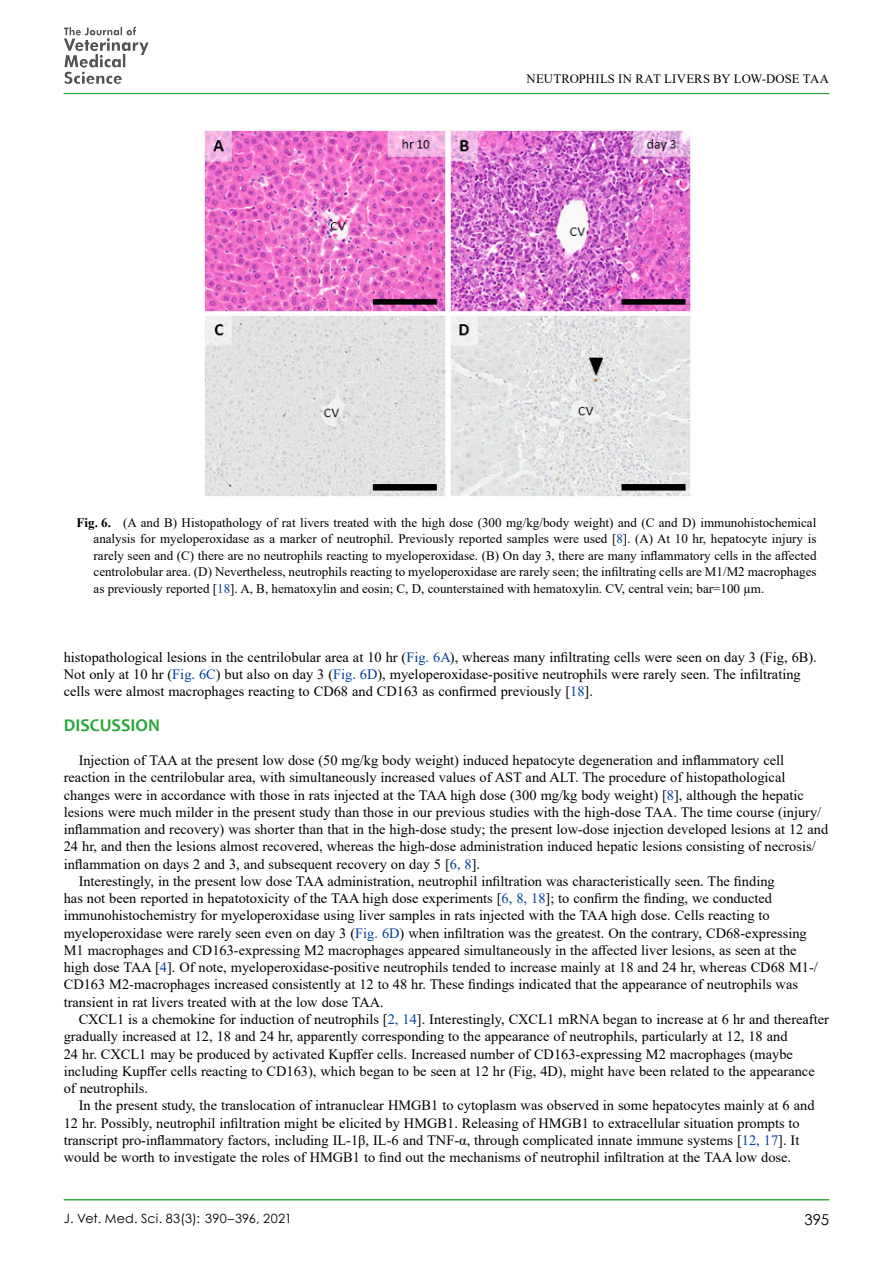
<style>
.page{position:relative;width:893px;height:1263px;background:#fff}
.page>*{position:absolute;margin:0;border:0;box-sizing:border-box;transform-origin:0 0}
.t1{font:700 18px "Candara";color:#2aa738}
.t2{font:15px "Century Gothic";color:#000}
.t3{font:14.25px/17.2px "Times New Roman";color:#000}
.t4{font:13.05px/16.5px "Times New Roman";color:#000;text-align:justify}
.t5{font:12.75px "Times New Roman";letter-spacing:.01em;color:#000}
.t6{font:12.75px "Century Gothic";letter-spacing:.015em;color:#000}
.s1{font-weight:700}
.s2{color:#003f98}
</style>
<div class="page">
<img style="left:64px;top:27px;width:74px;height:24px">
<hr style="left:64px;top:93px;width:765px;height:1px;background:#2aa738">
<hr style="left:64px;top:1199px;width:765px;height:1px;background:#2aa738">
<img style="left:204px;top:130px;width:489px;height:367px">
<p class="t5" style="left:526px;top:70px;width:304px">NEUTROPHILS IN RAT LIVERS BY LOW-DOSE TAA</p>
<p class="t4" style="left:94px;top:514px;width:724px;text-indent:-17px"><span class="s1">Fig. 6.</span> (A and B) Histopathology of rat livers treated with the high dose (300 mg/kg/body weight) and (C and D) immunohistochemical analysis for myeloperoxidase as a marker of neutrophil. Previously reported samples were used [<span class="s2">8</span>]. (A) At 10 hr, hepatocyte injury is rarely seen and (C) there are no neutrophils reacting to myeloperoxidase. (B) On day 3, there are many inflammatory cells in the affected centrolobular area. (D) Nevertheless, neutrophils reacting to myeloperoxidase are rarely seen; the infiltrating cells are M1/M2 macrophages as previously reported [<span class="s2">18</span>]. A, B, hematoxylin and eosin; C, D, counterstained with hematoxylin. CV, central vein; bar=100 µm.</p>
<p class="t3" style="left:64px;top:648px;width:755px">histopathological lesions in the centrilobular area at 10 hr (<span class="s2">Fig. 6A</span>), whereas many infiltrating cells were seen on day 3 (Fig, 6B).<br>Not only at 10 hr (<span class="s2">Fig. 6C</span>) but also on day 3 (<span class="s2">Fig. 6D</span>), myeloperoxidase-positive neutrophils were rarely seen. The infiltrating cells were almost macrophages reacting to CD68 and CD163 as confirmed previously [<span class="s2">18</span>].</p>
<p class="t1" style="left:64px;top:713px;width:98px">DISCUSSION</p>
<p class="t3" style="left:79px;top:751px;width:707px">Injection of TAA at the present low dose (50 mg/kg body weight) induced hepatocyte degeneration and inflammatory cell</p>
<p class="t3" style="left:64px;top:768px;width:723px">reaction in the centrilobular area, with simultaneously increased values of AST and ALT. The procedure of histopathological</p>
<p class="t3" style="left:64px;top:786px;width:742px">changes were in accordance with those in rats injected at the TAA high dose (300 mg/kg body weight) [<span class="s2">8</span>], although the hepatic</p>
<p class="t3" style="left:64px;top:803px;width:759px">lesions were much milder in the present study than those in our previous studies with the high-dose TAA. The time course (injury/</p>
<p class="t3" style="left:64px;top:820px;width:766px">inflammation and recovery) was shorter than that in the high-dose study; the present low-dose injection developed lesions at 12 and</p>
<p class="t3" style="left:64px;top:837px;width:753px">24 hr, and then the lesions almost recovered, whereas the high-dose administration induced hepatic lesions consisting of necrosis/</p>
<p class="t3" style="left:64px;top:855px;width:418px">inflammation on days 2 and 3, and subsequent recovery on day 5 [<span class="s2">6, 8</span>].</p>
<p class="t3" style="left:79px;top:872px;width:698px">Interestingly, in the present low dose TAA administration, neutrophil infiltration was characteristically seen. The finding</p>
<p class="t3" style="left:64px;top:889px;width:710px">has not been reported in hepatotoxicity of the TAA high dose experiments [<span class="s2">6, 8, 18</span>]; to confirm the finding, we conducted</p>
<p class="t3" style="left:64px;top:906px;width:707px">immunohistochemistry for myeloperoxidase using liver samples in rats injected with the TAA high dose. Cells reacting to</p>
<p class="t3" style="left:64px;top:924px;width:744px">myeloperoxidase were rarely seen even on day 3 (<span class="s2">Fig. 6D</span>) when infiltration was the greatest. On the contrary, CD68-expressing</p>
<p class="t3" style="left:64px;top:941px;width:734px">M1 macrophages and CD163-expressing M2 macrophages appeared simultaneously in the affected liver lesions, as seen at the</p>
<p class="t3" style="left:64px;top:958px;width:755px">high dose TAA [<span class="s2">4</span>]. Of note, myeloperoxidase-positive neutrophils tended to increase mainly at 18 and 24 hr, whereas CD68 M1-/</p>
<p class="t3" style="left:64px;top:975px;width:736px">CD163 M2-macrophages increased consistently at 12 to 48 hr. These findings indicated that the appearance of neutrophils was</p>
<p class="t3" style="left:64px;top:993px;width:321px">transient in rat livers treated with at the low dose TAA.</p>
<p class="t3" style="left:79px;top:1010px;width:752px">CXCL1 is a chemokine for induction of neutrophils [<span class="s2">2, 14</span>]. Interestingly, CXCL1 mRNA began to increase at 6 hr and thereafter</p>
<p class="t3" style="left:64px;top:1027px;width:725px">gradually increased at 12, 18 and 24 hr, apparently corresponding to the appearance of neutrophils, particularly at 12, 18 and</p>
<p class="t3" style="left:64px;top:1045px;width:731px">24 hr. CXCL1 may be produced by activated Kupffer cells. Increased number of CD163-expressing M2 macrophages (maybe</p>
<p class="t3" style="left:64px;top:1062px;width:752px">including Kupffer cells reacting to CD163), which began to be seen at 12 hr (Fig, 4D), might have been related to the appearance</p>
<p class="t3" style="left:64px;top:1079px;width:86px">of neutrophils.</p>
<p class="t3" style="left:79px;top:1096px;width:737px">In the present study, the translocation of intranuclear HMGB1 to cytoplasm was observed in some hepatocytes mainly at 6 and</p>
<p class="t3" style="left:64px;top:1114px;width:738px">12 hr. Possibly, neutrophil infiltration might be elicited by HMGB1. Releasing of HMGB1 to extracellular situation prompts to</p>
<p class="t3" style="left:64px;top:1131px;width:737px">transcript pro-inflammatory factors, including IL-1β, IL-6 and TNF-α, through complicated innate immune systems [<span class="s2">12, 17</span>]. It</p>
<p class="t3" style="left:64px;top:1148px;width:729px">would be worth to investigate the roles of HMGB1 to find out the mechanisms of neutrophil infiltration at the TAA low dose.</p>
<p class="t6" style="left:64px;top:1209px;width:230px">J. Vet. Med. Sci. 83(3): 390–396, 2021</p>
<p class="t2" style="left:805px;top:1209px;width:26px">395</p>
</div>
